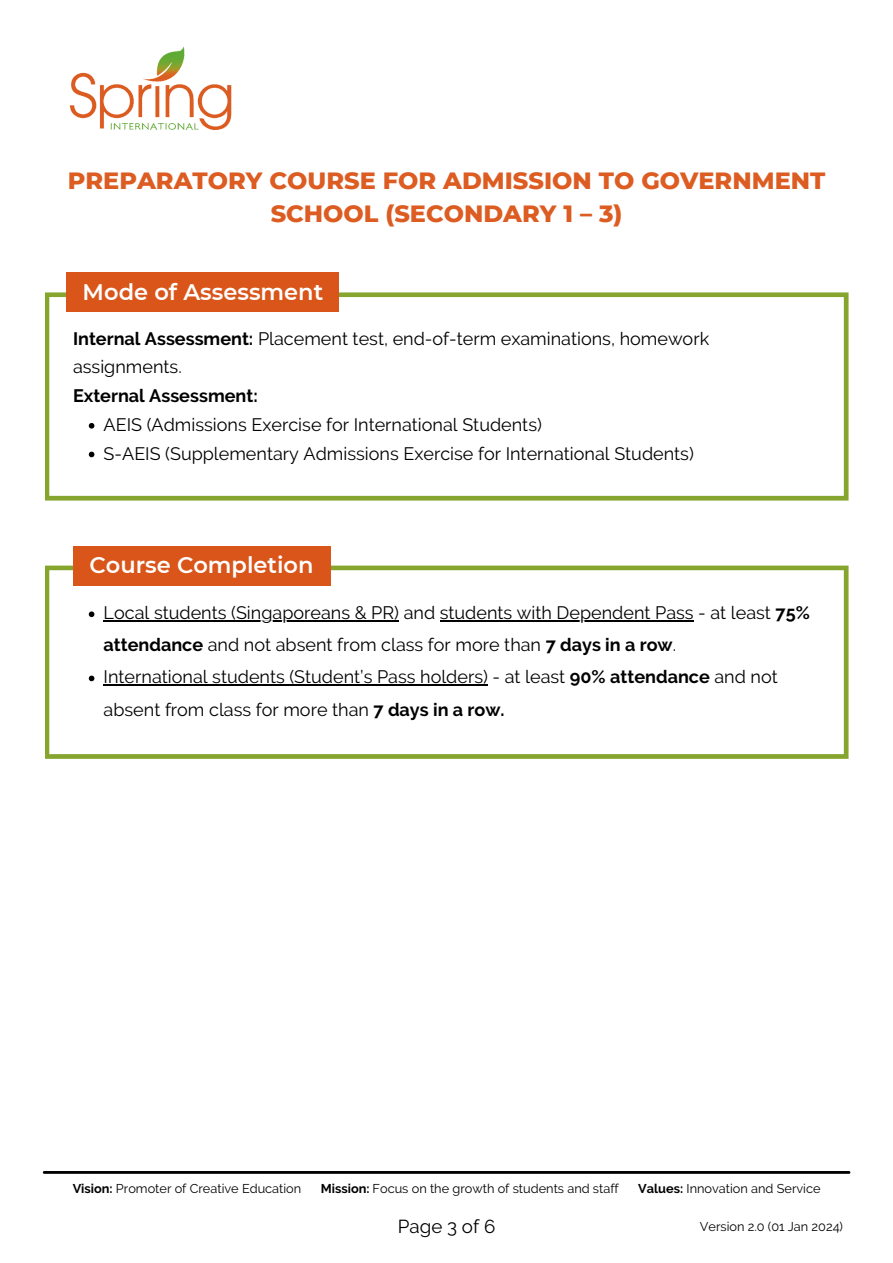
<style>
.page{position:relative;width:893px;height:1263px;background:#fff}
.page>*{position:absolute;margin:0;border:0;box-sizing:border-box;transform-origin:0 0}
.t1{font:800 24px/33.2px "Montserrat";color:#dc5c22;text-align:center}
.t2{font:600 22.5px "Montserrat";color:#fff}
.t3{font:18.75px "Raleway";color:#000}
.t4{font:18px/32.1px "Raleway";color:#000}
.t5{font:700 18px "Raleway";color:#000}
.t6{font:12.75px "Raleway";color:#000}
.s1{font-weight:700}
</style>
<div class="page">
<img style="left:69px;top:46px;width:163px;height:85px">
<hr style="left:44px;top:1171px;width:805px;height:3px;background:#000">
<svg style="left:45px;top:292px;width:803px;height:209px"></svg>
<div style="left:66px;top:273px;width:273px;height:39px;background:#d95519"></div>
<svg style="left:89px;top:423px;width:5px;height:6px"></svg>
<svg style="left:89px;top:452px;width:5px;height:5px"></svg>
<svg style="left:45px;top:566px;width:803px;height:193px"></svg>
<div style="left:73px;top:546px;width:257px;height:39px;background:#d95519"></div>
<svg style="left:89px;top:611px;width:5px;height:6px"></svg>
<hr style="left:104px;top:620px;width:295px;height:2px;background:#000">
<hr style="left:440px;top:620px;width:253px;height:2px;background:#000">
<svg style="left:89px;top:676px;width:5px;height:5px"></svg>
<hr style="left:104px;top:685px;width:384px;height:1px;background:#000">
<p class="t1" style="left:68px;top:163px;width:759px">PREPARATORY COURSE FOR ADMISSION TO GOVERNMENT<br>SCHOOL (SECONDARY 1 – 3)</p>
<p class="t2" style="left:83px;top:278px;width:242px">Mode of Assessment</p>
<p class="t4" style="left:73px;top:324px;width:637px;line-height:28.7px"><span class="s1">Internal Assessment:</span> Placement test, end-of-term examinations, homework assignments.</p>
<p class="t5" style="left:73px;top:385px;width:186px">External Assessment:</p>
<p class="t4" style="left:104px;top:408px;width:440px">AEIS (Admissions Exercise for International Students)</p>
<p class="t4" style="left:104px;top:437px;width:592px">S-AEIS (Supplementary Admissions Exercise for International Students)</p>
<p class="t2" style="left:90px;top:551px;width:225px">Course Completion</p>
<p class="t4" style="left:104px;top:597px;width:707px">Local students (Singaporeans &amp; PR) and students with Dependent Pass - at least <span class="s1">75% attendance</span> and not absent from class for more than <span class="s1">7 days in a row</span>.</p>
<p class="t4" style="left:104px;top:661px;width:675px">International students (Student’s Pass holders) - at least <span class="s1">90% attendance</span> and not absent from class for more than <span class="s1">7 days in a row.</span></p>
<p class="t6" style="left:73px;top:1181px;width:230px"><span class="s1">Vision:</span> Promoter of Creative Education</p>
<p class="t6" style="left:321px;top:1181px;width:299px"><span class="s1">Mission:</span> Focus on the growth of students and staff</p>
<p class="t6" style="left:638px;top:1181px;width:184px"><span class="s1">Values:</span> Innovation and Service</p>
<p class="t3" style="left:398px;top:1215px;width:99px">Page 3 of 6</p>
<p class="t6" style="left:700px;top:1218px;width:145px">Version 2.0 (01 Jan 2024)</p>
</div>
